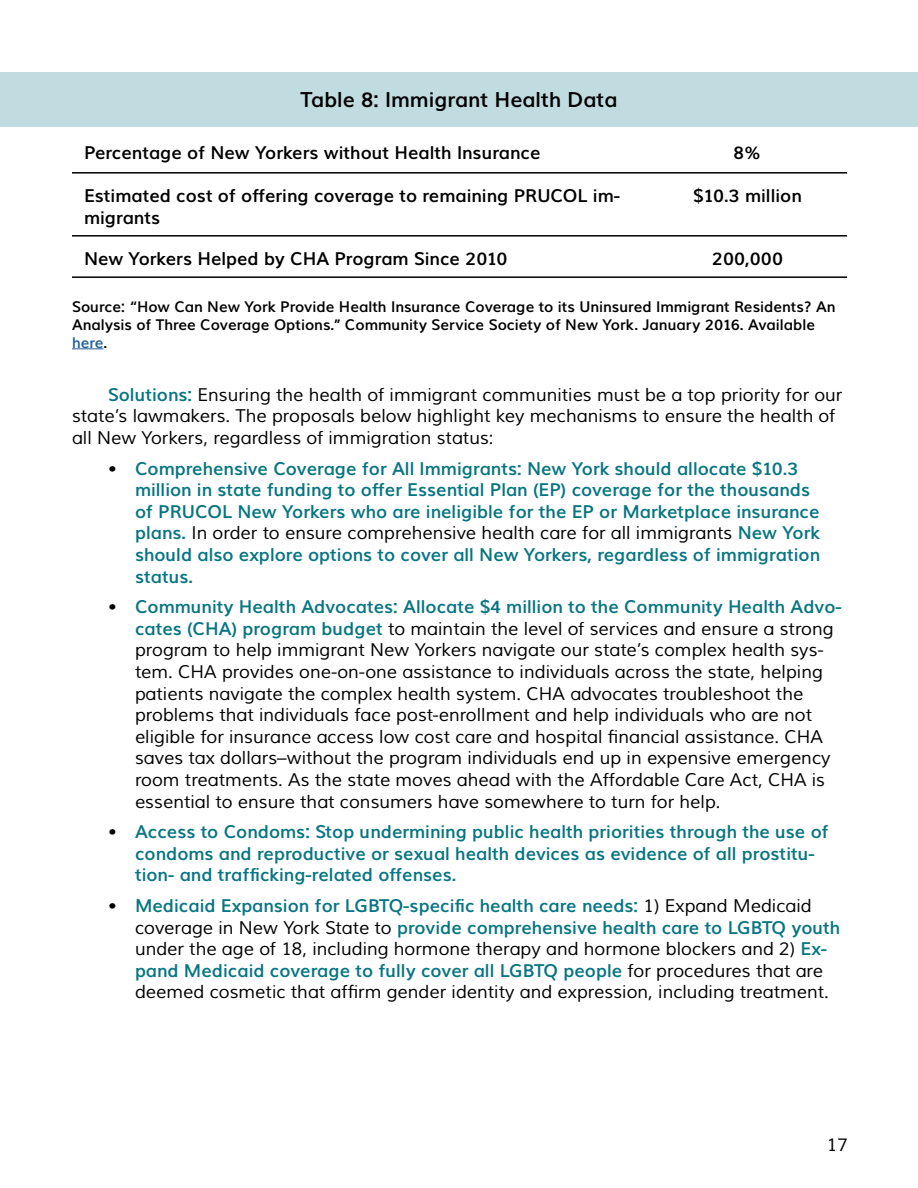
<style>
.page{position:relative;width:918px;height:1188px;background:#fff}
.page>*{position:absolute;margin:0;border:0;box-sizing:border-box;transform-origin:0 0}
.t1{font:700 21px "Muli";color:#000}
.t2{font:18px/21.6px "Muli";color:#000}
.t3{font:700 18px/21.6px "Muli";color:#087582}
.t4{font:700 18px/21.6px "Muli";color:#000}
.t5{font:700 15px/18px "Muli";color:#000}
.s1{color:#215e9e}
.s2{font-weight:700;color:#087582}
.s3{font-weight:400;color:#000}
</style>
<div class="page">
<div style="left:0;top:72px;width:918px;height:55px;background:#c1dce0"></div>
<hr style="left:72px;top:348px;width:31px;height:1px;background:#215e9e">
<hr style="left:72px;top:172px;width:576px;height:2px;background:#000">
<hr style="left:648px;top:172px;width:199px;height:2px;background:#000">
<hr style="left:72px;top:235px;width:576px;height:2px;background:#000">
<hr style="left:648px;top:235px;width:199px;height:2px;background:#000">
<hr style="left:72px;top:276px;width:576px;height:2px;background:#000">
<hr style="left:648px;top:276px;width:199px;height:2px;background:#000">
<p class="t1" style="left:301px;top:88px;width:318px">Table 8: Immigrant Health Data</p>
<p class="t4" style="left:84px;top:143px;width:458px">Percentage of New Yorkers without Health Insurance</p>
<p class="t4" style="left:734px;top:143px;width:29px">8%</p>
<p class="t4" style="left:84px;top:186px;width:538px">Estimated cost of offering coverage to remaining PRUCOL im&shy;migrants</p>
<p class="t4" style="left:693px;top:186px;width:110px">$10.3 million</p>
<p class="t4" style="left:84px;top:249px;width:425px">New Yorkers Helped by CHA Program Since 2010</p>
<p class="t4" style="left:712px;top:249px;width:73px">200,000</p>
<p class="t5" style="left:72px;top:298px;width:765px">Source: “How Can New York Provide Health Insurance Coverage to its Uninsured Immigrant Residents? An<br>Analysis of Three Coverage Options.” Community Service Society of New York. January 2016. Available <span class="s1">here</span>.</p>
<p class="t2" style="left:72px;top:384px;width:772px;text-indent:36px"><span class="s2">Solutions:</span> Ensuring the health of immigrant communities must be a top priority for our state’s lawmakers. The proposals below highlight key mechanisms to ensure the health of all New Yorkers, regardless of immigration status:</p>
<p class="t3" style="left:135px;top:458px;width:687px;text-indent:-27px"><span class="s3">•</span> Comprehensive Coverage for All Immigrants: New York should allocate $10.3 million in state funding to offer Essential Plan (EP) coverage for the thousands of PRUCOL New Yorkers who are ineligible for the EP or Marketplace insurance plans. <span class="s3">In order to ensure comprehensive health care for all immigrants</span> New York should also explore options to cover all New Yorkers, regardless of immigration status.</p>
<p class="t2" style="left:135px;top:597px;width:708px;text-indent:-27px">• <span class="s2">Community Health Advocates: Allocate $4 million to the Community Health Advo&shy;cates (CHA) program budget</span> to maintain the level of services and ensure a strong program to help immigrant New Yorkers navigate our state’s complex health sys&shy;tem. CHA provides one-on-one assistance to individuals across the state, helping patients navigate the complex health system. CHA advocates troubleshoot the problems that individuals face post-enrollment and help individuals who are not eligible for insurance access low cost care and hospital financial assistance. CHA saves tax dollars–without the program individuals end up in expensive emergency room treatments. As the state moves ahead with the Affordable Care Act, CHA is essential to ensure that consumers have somewhere to turn for help.</p>
<p class="t3" style="left:135px;top:822px;width:695px;text-indent:-27px"><span class="s3">•</span> Access to Condoms: Stop undermining public health priorities through the use of condoms and reproductive or sexual health devices as evidence of all prostitu&shy;tion- and trafficking-related offenses.</p>
<p class="t2" style="left:135px;top:895px;width:707px;text-indent:-27px">• <span class="s2">Medicaid Expansion for LGBTQ-specific health care needs:</span> 1) Expand Medicaid coverage in New York State to <span class="s2">provide comprehensive health care to LGBTQ youth </span>under the age of 18, including hormone therapy and hormone blockers and 2) <span class="s2">Ex&shy;pand Medicaid coverage to fully cover all LGBTQ people</span> for procedures that are deemed cosmetic that affirm gender identity and expression, including treatment.</p>
<p class="t2" style="left:827px;top:1135px;width:22px">17</p>
</div>
